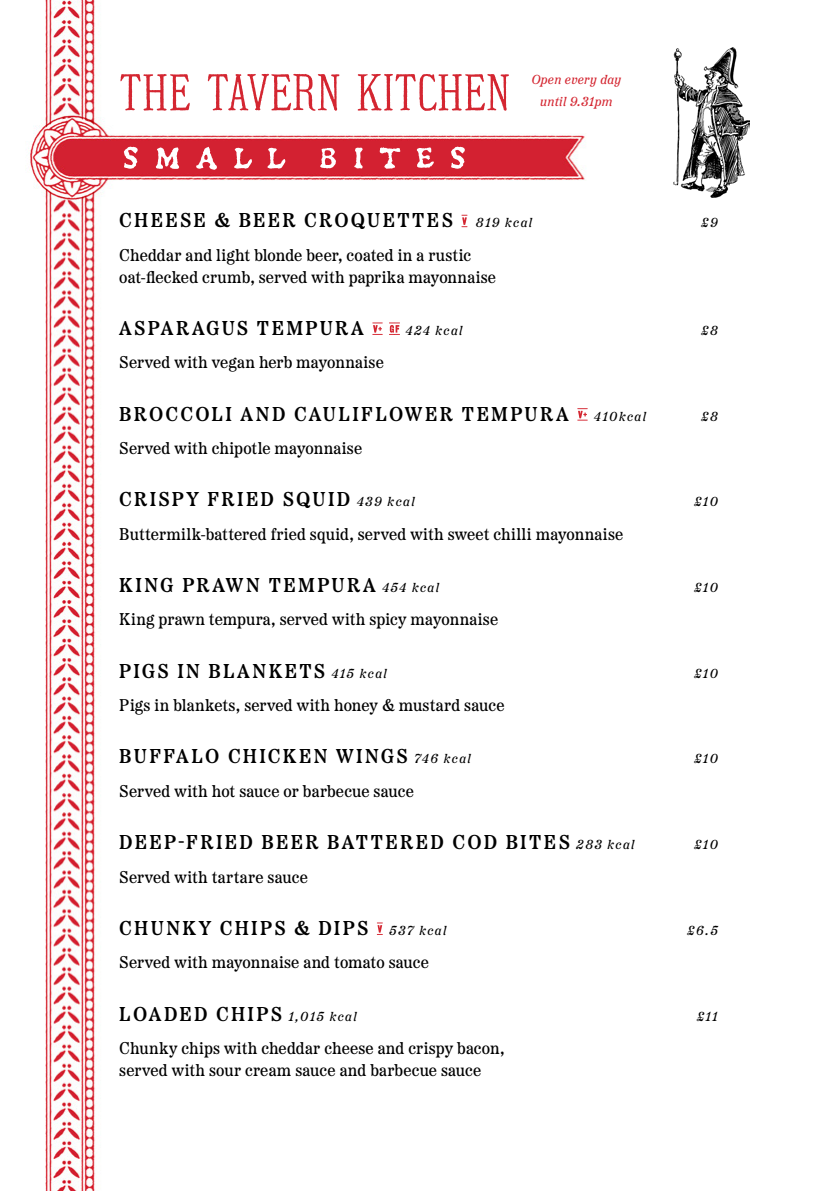
<style>
.page{position:relative;width:840px;height:1191px;background:#fff}
.page>*{position:absolute;margin:0;border:0;box-sizing:border-box;transform-origin:0 0}
.t1{font:60px "Rudyard WF";letter-spacing:-.005em;color:#d42631}
.t2{font:53.4px "Gryphius MVB SC";letter-spacing:.19em;color:#fff}
.t3{font:600 20px "Etna";letter-spacing:.11em;color:#000}
.t4{font:17px/22px "Etna";letter-spacing:.01em;color:#000}
.t5{font:italic 13px "Etna";letter-spacing:.095em;color:#000}
.t6{font:italic 13px/22px "Etna";letter-spacing:.02em;color:#d42631;text-align:center}
.s1{font-weight:400;font-style:italic;font-size:13px}
</style>
<div class="page">
<img style="left:45px;top:0;width:543px;height:1191px">
<img style="left:28px;top:96px;width:722px;height:110px">
<svg style="left:461px;top:215px;width:6px;height:12px"></svg>
<svg style="left:372px;top:322px;width:10px;height:13px"></svg>
<svg style="left:389px;top:322px;width:11px;height:13px"></svg>
<svg style="left:577px;top:408px;width:10px;height:12px"></svg>
<svg style="left:376px;top:922px;width:6px;height:13px"></svg>
<img style="left:673px;top:47px;width:76px;height:150px">
<h1 class="t1" style="left:119px;top:65px;width:392px">THE TAVERN KITCHEN</h1>
<p class="t6" style="left:531px;top:69px;width:91px">Open every day until 9.31pm</p>
<h2 class="t2" style="left:119px;top:124px;width:350px">small bites</h2>
<p class="t3" style="left:119px;top:205px;width:414px">CHEESE &amp; BEER CROQUETTES <span class="s1">819 kcal</span></p>
<p class="t5" style="left:700px;top:213px;width:18px">£9</p>
<p class="t4" style="left:119px;top:242px;width:378px">Cheddar and light blonde beer, coated in a rustic oat-flecked crumb, served with paprika mayonnaise</p>
<p class="t3" style="left:119px;top:312px;width:246px">ASPARAGUS TEMPURA</p>
<p class="t5" style="left:405px;top:320px;width:58px">424 kcal</p>
<p class="t5" style="left:700px;top:320px;width:18px">£8</p>
<p class="t4" style="left:119px;top:350px;width:266px">Served with vegan herb mayonnaise</p>
<p class="t3" style="left:119px;top:398px;width:451px">BROCCOLI AND CAULIFLOWER TEMPURA</p>
<p class="t5" style="left:593px;top:406px;width:53px">410kcal</p>
<p class="t5" style="left:700px;top:406px;width:18px">£8</p>
<p class="t4" style="left:119px;top:436px;width:244px">Served with chipotle mayonnaise</p>
<p class="t3" style="left:119px;top:484px;width:297px">CRISPY FRIED SQUID <span class="s1">439 kcal</span></p>
<p class="t5" style="left:693px;top:492px;width:25px">£10</p>
<p class="t4" style="left:119px;top:521px;width:505px">Buttermilk-battered fried squid, served with sweet chilli mayonnaise</p>
<p class="t3" style="left:119px;top:569px;width:321px">KING PRAWN TEMPURA <span class="s1">454 kcal</span></p>
<p class="t5" style="left:693px;top:577px;width:25px">£10</p>
<p class="t4" style="left:119px;top:607px;width:380px">King prawn tempura, served with spicy mayonnaise</p>
<p class="t3" style="left:119px;top:655px;width:269px">PIGS IN BLANKETS <span class="s1">415 kcal</span></p>
<p class="t5" style="left:693px;top:663px;width:25px">£10</p>
<p class="t4" style="left:119px;top:693px;width:386px">Pigs in blankets, served with honey &amp; mustard sauce</p>
<p class="t3" style="left:119px;top:741px;width:353px">BUFFALO CHICKEN WINGS <span class="s1">746 kcal</span></p>
<p class="t5" style="left:693px;top:749px;width:25px">£10</p>
<p class="t4" style="left:119px;top:778px;width:296px">Served with hot sauce or barbecue sauce</p>
<p class="t3" style="left:119px;top:826px;width:516px">DEEP-FRIED BEER BATTERED COD BITES <span class="s1">283 kcal</span></p>
<p class="t5" style="left:693px;top:834px;width:25px">£10</p>
<p class="t4" style="left:119px;top:864px;width:190px">Served with tartare sauce</p>
<p class="t3" style="left:119px;top:912px;width:328px">CHUNKY CHIPS &amp; DIPS <span class="s1">537 kcal</span></p>
<p class="t5" style="left:686px;top:920px;width:32px">£6.5</p>
<p class="t4" style="left:119px;top:950px;width:311px">Served with mayonnaise and tomato sauce</p>
<p class="t3" style="left:119px;top:998px;width:239px">LOADED CHIPS <span class="s1">1,015 kcal</span></p>
<p class="t5" style="left:696px;top:1006px;width:23px">£11</p>
<p class="t4" style="left:119px;top:1035px;width:386px">Chunky chips with cheddar cheese and crispy bacon, served with sour cream sauce and barbecue sauce</p>
</div>
